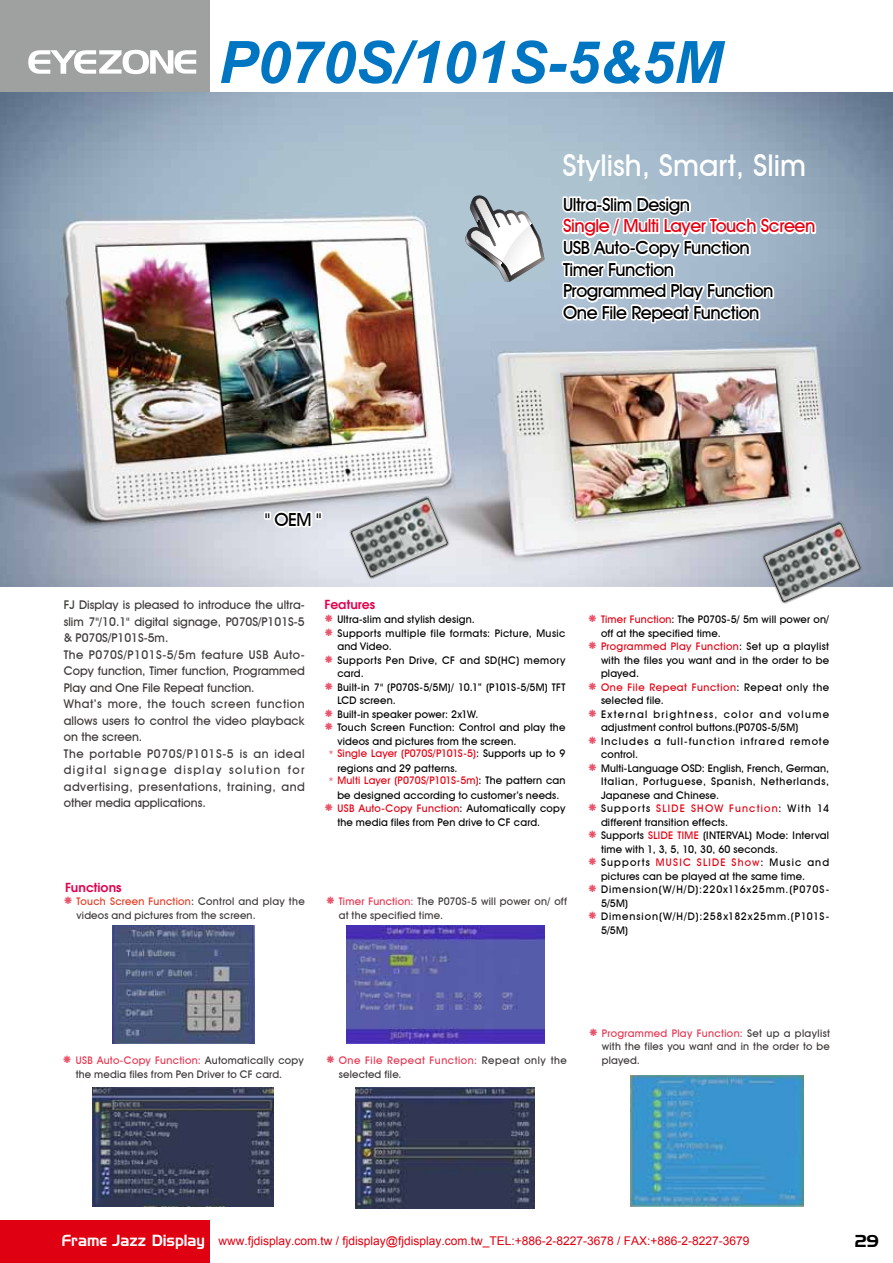
<style>
.page{position:relative;width:893px;height:1263px;background:#fff}
.page>*{position:absolute;margin:0;border:0;box-sizing:border-box;transform-origin:0 0}
.t1{font:italic 700 58.5px "Arial";color:#0075c2}
.t2{font:500 30px "Avant Garde IT Cby BT";color:#fff}
.t3{font:500 18px/21.6px "Avant Garde IT Cby BT";letter-spacing:-.025em;color:#000}
.t4{font:700 18px "Handel Got D";color:#000}
.t5{font:600 13.65px "Avant Gar Got Itc TEE";color:#e5004f}
.t6{font:500 12px/16.5px "Avant Garde IT Cby BT";letter-spacing:.01em;color:#3e3a39}
.t7{font:12px "Arial";color:#df0011}
.t8{font:500 10.5px/13.5px "Avant Garde IT Cby BT";letter-spacing:.02em;color:#000}
.t9{font:500 10.5px/13.5px "Avant Garde IT Cby BT";letter-spacing:.02em;color:#3e3a39}
.t10{font:500 10.5px/13.5px "Avant Garde IT Cby BT";letter-spacing:.05em;color:#3e3a39}
.t11{font:500 10.5px "Avant Garde IT Cby BT";letter-spacing:.04em;color:#000}
.t12{font:500 10.5px "Avant Garde IT Cby BT";letter-spacing:.02em;color:#e60012}
.t13{font:500 10.5px "Avant Garde IT Cby BT";letter-spacing:.045em;color:#000}
.s1{color:#e60012}
.s2{font-family:"Arial";font-weight:400;font-size:12px;color:#eb6877}
.s3{color:#000}
.s4{color:#e83820}
.s5{color:#e83651}
.s6{font-family:"Handel Gothic BT";font-size:15.6px;color:#fff}
</style>
<div class="page">
<div style="left:0;top:1220px;width:209px;height:43px;background:#df0011"></div>
<div style="left:0;top:0;width:209px;height:92px;background:#9fa0a0"></div>
<svg style="left:28px;top:50px;width:168px;height:24px"></svg>
<img style="left:0;top:92px;width:893px;height:495px">
<img style="left:336px;top:487px;width:123px;height:100px">
<img style="left:749px;top:512px;width:123px;height:92px">
<svg style="left:559px;top:193px;width:259px;height:132px"></svg>
<svg style="left:264px;top:495px;width:58px;height:38px"></svg>
<div style="left:315px;top:511px;width:5px;height:9px;border:3px solid #fff"></div>
<img style="left:631px;top:1076px;width:172px;height:130px">
<img style="left:356px;top:1087px;width:179px;height:121px">
<img style="left:93px;top:1087px;width:180px;height:119px">
<img style="left:346px;top:925px;width:199px;height:119px">
<img style="left:112px;top:925px;width:142px;height:119px">
<svg style="left:464px;top:195px;width:81px;height:87px"></svg>
<p class="t1" style="left:219px;top:24px;width:505px">P070S/101S-5&amp;5M</p>
<p class="t3" style="left:265px;top:508px;width:58px">" OEM "</p>
<p class="t2" style="left:563px;top:148px;width:245px">Stylish, Smart, Slim</p>
<p class="t3" style="left:563px;top:193px;width:254px">Ultra-Slim Design<br><span class="s1">Single / Multi Layer Touch Screen<br></span>USB Auto-Copy Function<br>Timer Function<br>Programmed Play Function<br>One File Repeat Function</p>
<p class="t6" style="left:64px;top:596px;width:243px">FJ Display is pleased to introduce the ultra&shy;slim 7"/10.1" digital signage, P070S/P101S-5 &amp; P070S/P101S-5m.<br>The P070S/P101S-5/5m feature USB Auto-Copy function, Timer function, Programmed Play and One File Repeat function.<br>What’s more, the touch screen function allows users to control the video playback on the screen.<br>The portable P070S/P101S-5 is an ideal digital signage display solution for advertising, presentations, training, and other media applications.</p>
<p class="t5" style="left:325px;top:596px;width:52px">Features</p>
<p class="t8" style="left:337px;top:612px;width:139px">Ultra-slim and stylish design.</p>
<p class="t11" style="left:337px;top:626px;width:230px">Supports multiple file formats: Picture, Music</p>
<p class="t8" style="left:337px;top:639px;width:56px">and Video.</p>
<p class="t13" style="left:337px;top:653px;width:230px">Supports Pen Drive, CF and SD(HC) memory</p>
<p class="t8" style="left:337px;top:666px;width:28px">card.</p>
<p class="t8" style="left:337px;top:680px;width:230px">Built-in 7" (P070S-5/5M)/ 10.1” (P101S-5/5M) TFT</p>
<p class="t8" style="left:337px;top:693px;width:60px">LCD screen.</p>
<p class="t8" style="left:337px;top:707px;width:143px">Built-in speaker power: 2x1W.</p>
<p class="t8" style="left:337px;top:720px;width:230px">Touch Screen Function: Control and play the</p>
<p class="t8" style="left:337px;top:734px;width:181px">videos and pictures from the screen.</p>
<p class="t12" style="left:329px;top:747px;width:238px"><span class="s2">*</span> Single Layer (P070S/P101S-5)<span class="s3">: Supports up to 9</span></p>
<p class="t8" style="left:329px;top:761px;width:238px;line-height:12.8px;text-indent:9px">regions and 29 patterns.<br><span class="s2">*</span> <span class="s1">Multi Layer (P070S/P101S-5m)</span>: The pattern can</p>
<p class="t8" style="left:337px;top:788px;width:230px">be designed according to customer’s needs.<br><span class="s1">USB Auto-Copy Function</span>: Automatically copy the media files from Pen drive to CF card.</p>
<p class="t5" style="left:65px;top:880px;width:58px">Functions</p>
<p class="t9" style="left:77px;top:895px;width:230px"><span class="s4">Touch Screen Function</span>: Control and play the videos and pictures from the screen.</p>
<p class="t9" style="left:339px;top:895px;width:230px"><span class="s5">Timer Function:</span> The P070S-5 will power on/ off at the specified time.</p>
<p class="t8" style="left:601px;top:612px;width:230px"><span class="s1">Timer Function</span>: The P070S-5/ 5m will power on/ off at the specified time.<br><span class="s1">Programmed Play Function</span>: Set up a playlist with the files you want and in the order to be played.<br><span class="s1">One File Repeat Function</span>: Repeat only the selected file.<br>External brightness, color and volume adjustment control buttons.(P070S-5/5M)<br>Includes a full-function infrared remote control.<br>Multi-Language OSD: English, French, German, Italian, Portuguese, Spanish, Netherlands, Japanese and Chinese.<br>Supports <span class="s1">SLIDE SHOW Function</span>: With 14 different transition effects.<br>Supports <span class="s1">SLIDE TIME</span> (INTERVAL) Mode: Interval time with 1, 3, 5, 10, 30, 60 seconds.<br>Supports <span class="s1">MUSIC SLIDE Show</span>: Music and pictures can be played at the same time.<br>Dimension(W/H/D):220x116x25mm.(P070S-5/5M)<br>Dimension(W/H/D):258x182x25mm.(P101S-5/5M)</p>
<p class="t9" style="left:76px;top:1053px;width:230px"><span class="s5">USB Auto-Copy Function:</span> Automatically copy the media files from Pen Driver to CF card.</p>
<p class="t10" style="left:339px;top:1053px;width:230px"><span class="s5">One File Repeat Function:</span> Repeat only the selected file.</p>
<p class="t9" style="left:602px;top:1026px;width:230px;text-align:justify"><span class="s5">Programmed Play Function:</span> Set up a playlist with the files you want and in the order to be played.</p>
<p class="t7" style="left:62px;top:1233px;width:689px"><span class="s6">Frame Jazz Display</span> www.fjdisplay.com.tw / fjdisplay@fjdisplay.com.tw_TEL:+886-2-8227-3678 / FAX:+886-2-8227-3679</p>
<p class="t4" style="left:855px;top:1230px;width:26px">29</p>
</div>
